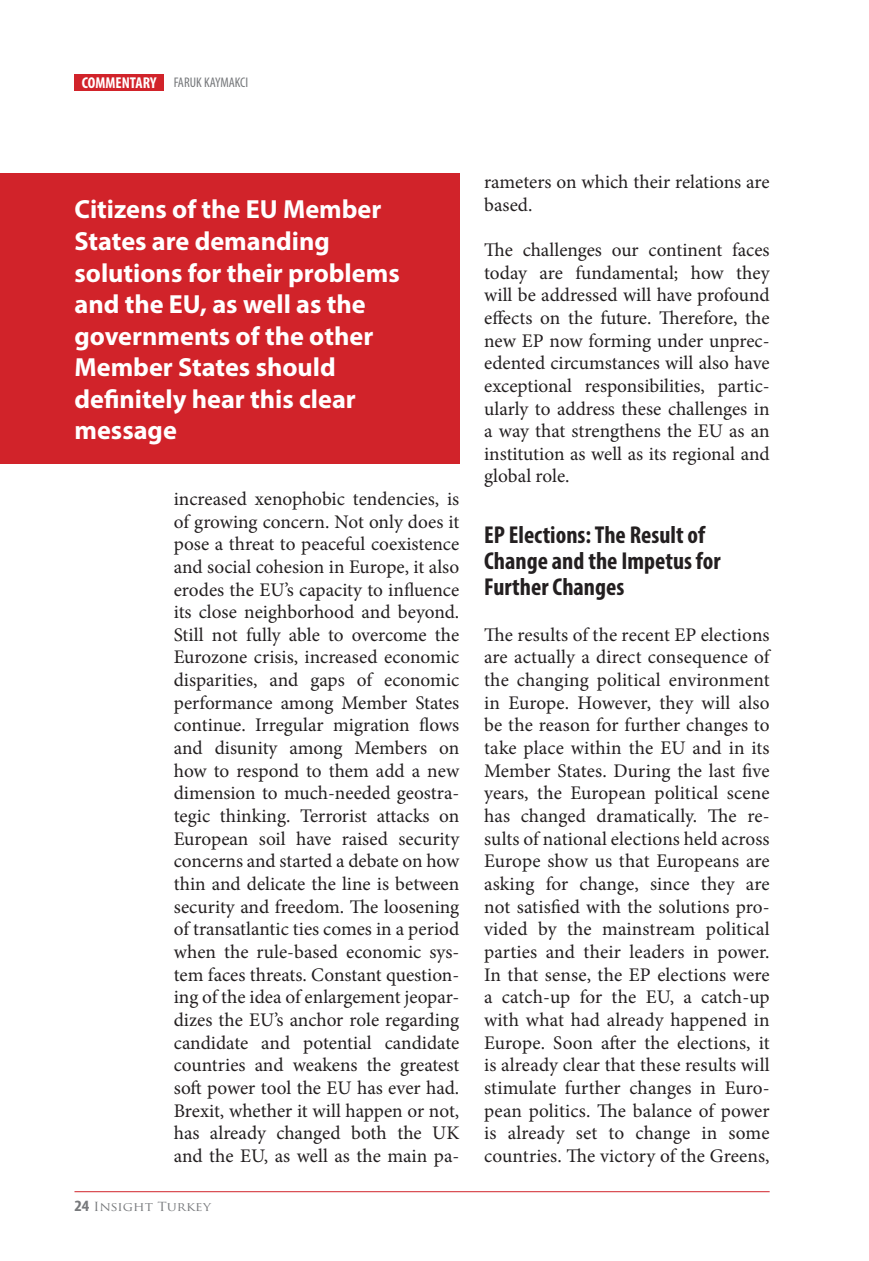
<style>
.page{position:relative;width:869px;height:1261px;background:#fff}
.page>*{position:absolute;margin:0;border:0;box-sizing:border-box;transform-origin:0 0}
.t1{font:700 26.25px/31.5px "Myriad Pro";color:#fff}
.t2{font:700 condensed 24.5px/26.2px "Myriad Pro";color:#231f20}
.t3{font:19.25px/22.6px "Minion Pro";color:#231f20;text-align:justify}
.t4{font:condensed 14px "Myriad Pro";color:#76787b}
.t5{font:12.25px "Trajan Pro";color:#76787b;scale:1.11 1}
.s1{font-weight:700;font-size:15.75px;color:#fff}
.s2{font-family:"Myriad Pro";font-weight:700;font-stretch:condensed;font-size:15.75px}
</style>
<div class="page">
<div style="left:74px;top:74px;width:90px;height:17px;background:#d1232a"></div>
<hr style="left:74px;top:1190px;width:695px;height:1px;background:#d1232a">
<div style="left:0;top:174px;width:459px;height:290px;background:#d1232a"></div>
<p class="t4" style="left:82px;top:74px;width:168px"><span class="s1">COMMENTARY</span> FARUK KAYMAKCI</p>
<h1 class="t1" style="left:74px;top:193px;width:326px">Citizens of the EU Member<br>States are demanding solutions for their problems and the EU, as well as the governments of the other<br>Member States should definitely hear this clear message</h1>
<p class="t3" style="left:174px;top:487px;width:287px">increased xenophobic tendencies, is of growing concern. Not only does it pose a threat to peaceful coexistence and social cohesion in Europe, it also erodes the EU’s capacity to influence its close neighborhood and beyond.<br>Still not fully able to overcome the Eurozone crisis, increased economic disparities, and gaps of economic performance among Member States continue. Irregular migration flows and disunity among Members on how to respond to them add a new dimension to much-needed geostra&shy;tegic thinking. Terrorist attacks on European soil have raised security concerns and started a debate on how thin and delicate the line is between security and freedom. The loosening of transatlantic ties comes in a period when the rule-based economic sys&shy;tem faces threats. Constant question&shy;ing of the idea of enlargement jeopar&shy;dizes the EU’s anchor role regarding candidate and potential candidate countries and weakens the greatest soft power tool the EU has ever had.<br>Brexit, whether it will happen or not, has already changed both the UK and the EU, as well as the main pa-</p>
<p class="t5" style="left:74px;top:1198px;width:124px"><span class="s2">24</span> Insight Turkey</p>
<p class="t3" style="left:484px;top:170px;width:287px">rameters on which their relations are based.</p>
<p class="t3" style="left:484px;top:238px;width:287px">The challenges our continent faces today are fundamental; how they will be addressed will have profound effects on the future. Therefore, the new EP now forming under unprec&shy;edented circumstances will also have exceptional responsibilities, partic&shy;ularly to address these challenges in a way that strengthens the EU as an institution as well as its regional and global role.</p>
<p class="t2" style="left:484px;top:521px;width:238px">EP Elections: The Result of<br>Change and the Impetus for<br>Further Changes</p>
<p class="t3" style="left:484px;top:623px;width:287px">The results of the recent EP elections are actually a direct consequence of the changing political environment in Europe. However, they will also be the reason for further changes to take place within the EU and in its Member States. During the last five years, the European political scene has changed dramatically. The re&shy;sults of national elections held across Europe show us that Europeans are asking for change, since they are not satisfied with the solutions pro&shy;vided by the mainstream political parties and their leaders in power.<br>In that sense, the EP elections were a catch-up for the EU, a catch-up with what had already happened in Europe. Soon after the elections, it is already clear that these results will stimulate further changes in Euro&shy;pean politics. The balance of power is already set to change in some countries. The victory of the Greens,</p>
</div>
